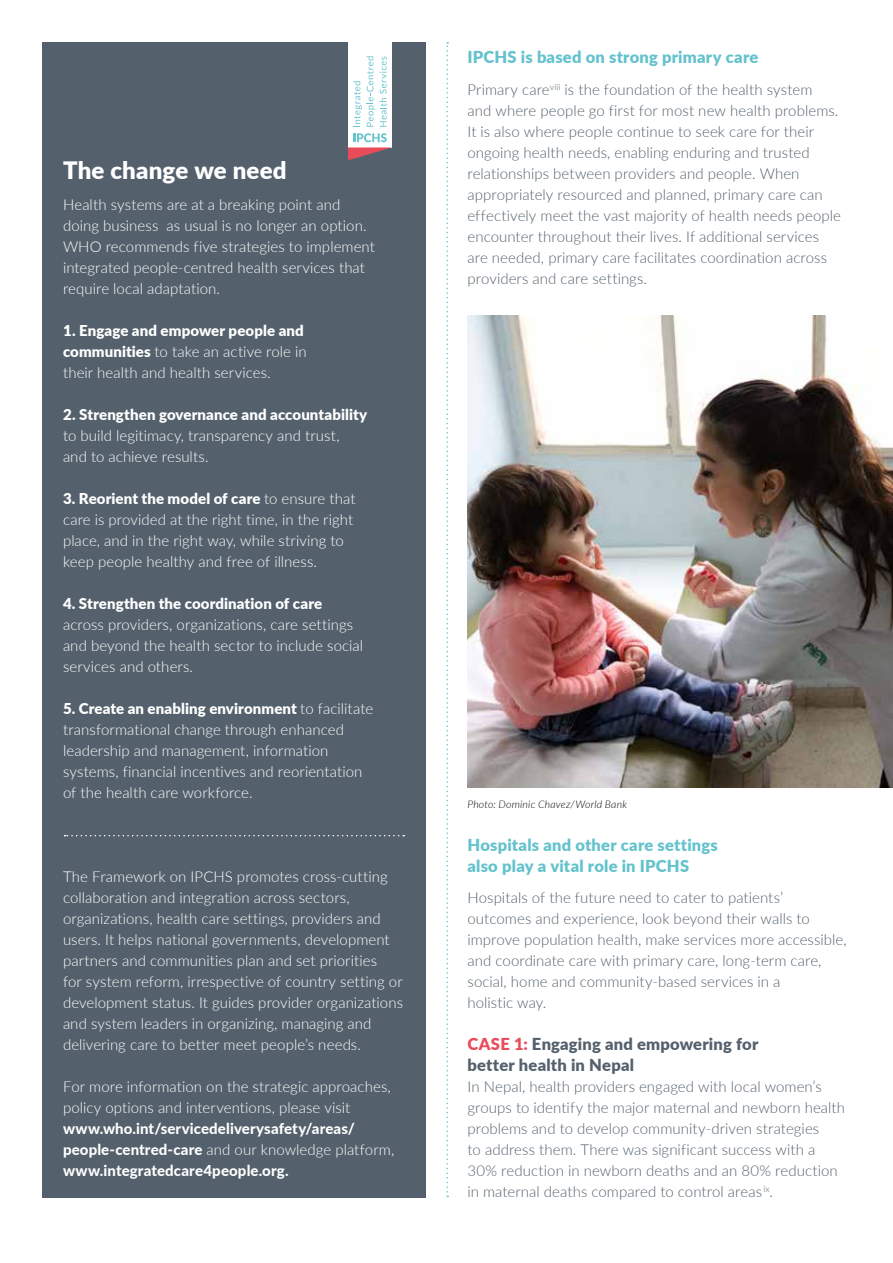
<style>
.page{position:relative;width:893px;height:1263px;background:#fff}
.page>*{position:absolute;margin:0;border:0;box-sizing:border-box;transform-origin:0 0}
.t1{font:900 24px "Lato";letter-spacing:.01em;color:#fff}
.t2{font:900 16.5px/21px "Lato";letter-spacing:.015em;color:#63c2cd}
.t3{font:900 16.5px/21px "Lato";letter-spacing:.015em;color:#54616c}
.t4{font:300 15px/21px "Lato";letter-spacing:.005em;color:#fff}
.t5{font:300 15px/21px "Lato";letter-spacing:.005em;color:#54616c}
.t6{font:800 15px/21px "Lato";letter-spacing:.01em;color:#fff}
.t7{font:900 15px "Lato";letter-spacing:.005em;color:#fff}
.t8{font:italic 300 10.5px "Lato";letter-spacing:.02em;color:#000}
.s1{font-weight:900}
.s2{font-weight:300}
.s3{color:#e94b5b}
</style>
<div class="page">
<div style="left:42px;top:42px;width:383px;height:1155px;background:#54616c"></div>
<img style="left:467px;top:315px;width:426px;height:473px">
<svg style="left:446px;top:42px;width:2px;height:1155px"></svg>
<svg style="left:65px;top:835px;width:339px;height:1px"></svg>
<svg style="left:348px;top:42px;width:44px;height:119px;background:#e5e6e8"></svg>
<h1 class="t1" style="left:63px;top:152px;width:225px">The change we need</h1>
<p class="t4" style="left:63px;top:194px;width:313px">Health systems are at a breaking point and doing business as usual is no longer an option.<br>WHO recommends five strategies to implement integrated people-centred health services that require local adaptation.</p>
<p class="t4" style="left:63px;top:320px;width:245px"><span class="s1">1. Engage and empower people and communities</span> to take an active role in their health and health services.</p>
<p class="t7" style="left:63px;top:403px;width:306px">2. Strengthen governance and accountability</p>
<p class="t4" style="left:63px;top:425px;width:278px">to build legitimacy, transparency and trust, and to achieve results.</p>
<p class="t4" style="left:63px;top:488px;width:294px"><span class="s1">3. Reorient the model of care</span> to ensure that care is provided at the right time, in the right place, and in the right way, while striving to keep people healthy and free of illness.</p>
<p class="t7" style="left:63px;top:592px;width:261px">4. Strengthen the coordination of care</p>
<p class="t4" style="left:63px;top:614px;width:302px">across providers, organizations, care settings and beyond the health sector to include social services and others.</p>
<p class="t4" style="left:63px;top:698px;width:312px"><span class="s1">5. Create an enabling environment</span> to facilitate transformational change through enhanced leadership and management, information systems, financial incentives and reorientation of the health care workforce.</p>
<p class="t4" style="left:63px;top:866px;width:342px">The Framework on IPCHS promotes cross-cutting collaboration and integration across sectors, organizations, health care settings, providers and users. It helps national governments, development partners and communities plan and set priorities<br>for system reform, irrespective of country setting or development status. It guides provider organizations and system leaders in organizing, managing and delivering care to better meet people’s needs.</p>
<p class="t4" style="left:63px;top:1076px;width:329px">For more information on the strategic approaches, policy options and interventions, please visit</p>
<p class="t6" style="left:63px;top:1117px;width:333px">www.who.int/servicedeliverysafety/areas/ people-centred-care <span class="s2">and our knowledge platform, </span>www.integratedcare4people.org.</p>
<p class="t2" style="left:467px;top:46px;width:292px">IPCHS is based on strong primary care</p>
<p class="t5" style="left:467px;top:78px;width:375px">Primary care<sup>viii</sup> is the foundation of the health system<br>and where people go first for most new health problems.<br>It is also where people continue to seek care for their ongoing health needs, enabling enduring and trusted relationships between providers and people. When appropriately resourced and planned, primary care can effectively meet the vast majority of health needs people encounter throughout their lives. If additional services are needed, primary care facilitates coordination across providers and care settings.</p>
<p class="t8" style="left:467px;top:796px;width:161px">Photo: Dominic Chavez/World Bank</p>
<p class="t2" style="left:467px;top:833px;width:252px">Hospitals and other care settings also play a vital role in IPCHS</p>
<p class="t5" style="left:467px;top:887px;width:381px">Hospitals of the future need to cater to patients’ outcomes and experience, look beyond their walls to improve population health, make services more accessible, and coordinate care with primary care, long-term care, social, home and community-based services in a<br>holistic way.</p>
<p class="t3" style="left:467px;top:1033px;width:292px"><span class="s3">CASE 1:</span> Engaging and empowering for better health in Nepal</p>
<p class="t5" style="left:467px;top:1076px;width:379px">In Nepal, health providers engaged with local women’s groups to identify the major maternal and newborn health problems and to develop community-driven strategies<br>to address them. There was significant success with a 30% reduction in newborn deaths and an 80% reduction in maternal deaths compared to control areas<sup>ix</sup>.</p>
</div>
